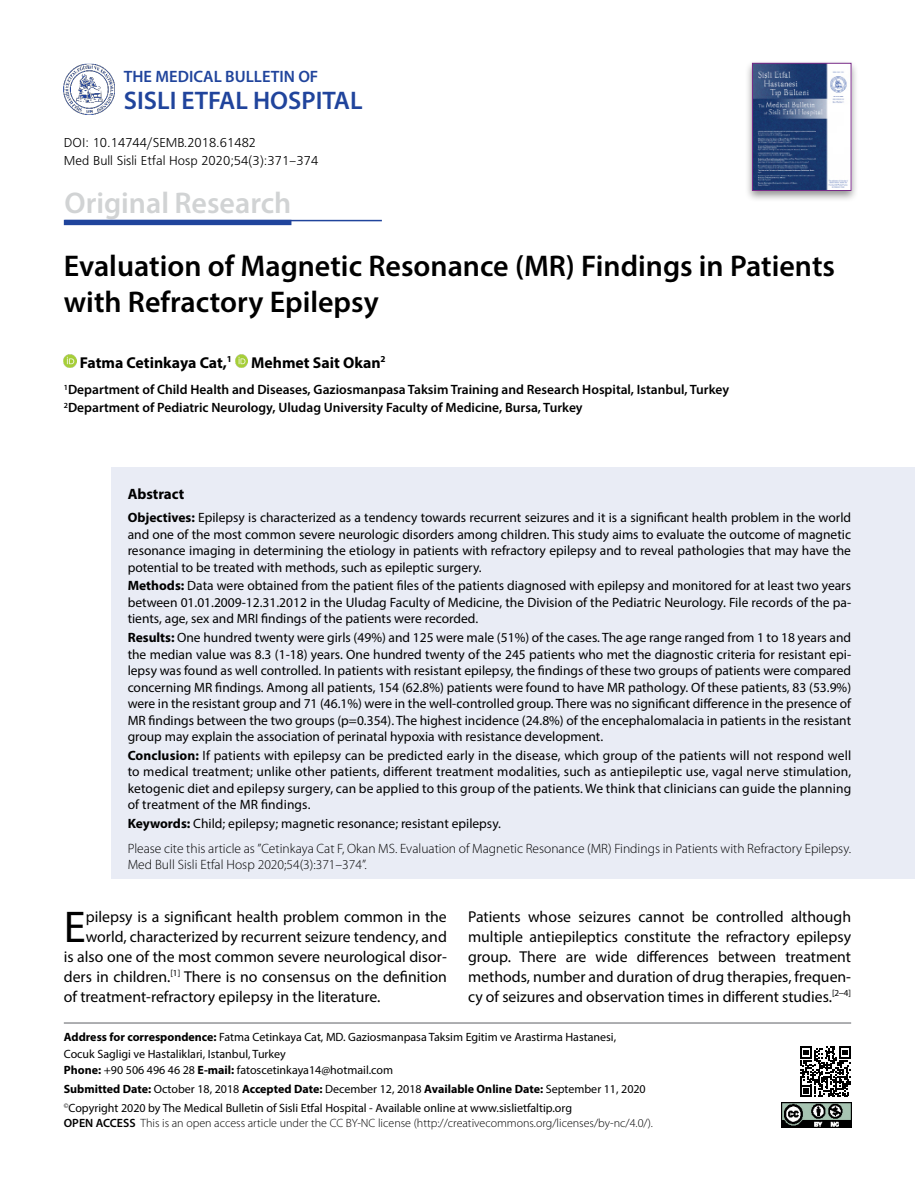
<style>
.page{position:relative;width:915px;height:1191px;background:#fff}
.page>*{position:absolute;margin:0;border:0;box-sizing:border-box;transform-origin:0 0}
.t1{font:44.7px "Myriad Pro";color:#000}
.t2{font:600 30px/36px "Myriad Pro";color:#000}
.t3{font:600 30px "Myriad Pro";color:#d1d3d4}
.t4{font:600 25.5px "Myriad Pro";color:#20449c}
.t5{font:600 16.5px "Myriad Pro";color:#20449c}
.t6{font:15.75px/19.8px "Myriad Pro";color:#000;text-align:justify}
.t7{font:700 15.75px "Myriad Pro";color:#000}
.t8{font:700 15px "Myriad Pro";color:#000}
.t9{font:13.5px/16.5px "Myriad Pro";color:#000;text-align:justify}
.t10{font:300 13.5px/25px "Myriad Pro";color:#000}
.t11{font:600 13.5px/18px "Myriad Pro";color:#000}
.t12{font:13.5px/18px "Frugal Normal Tr";color:#000}
.t13{font:12px/16.5px "Myriad Pro";color:#000}
.t14{font:300 12px "Myriad Pro";color:#000}
.s1{font-weight:700}
.s2{font-weight:400}
.s3{font-weight:600}
</style>
<div class="page">
<div style="left:112px;top:467px;width:802px;height:411px;background:#e9ecf5"></div>
<svg style="left:64px;top:355px;width:13px;height:12px"></svg>
<svg style="left:235px;top:355px;width:13px;height:12px"></svg>
<hr style="left:64px;top:1022px;width:786px;height:1px;background:#939598">
<img style="left:64px;top:64px;width:51px;height:51px">
<div style="left:744px;top:59px;width:114px;height:143px;background:#000;opacity:.43"></div>
<img style="left:754px;top:65px;width:94px;height:124px">
<div style="left:752px;top:63px;width:98px;height:128px;border:1px solid #792b88"></div>
<svg style="left:800px;top:1046px;width:50px;height:51px"></svg>
<img style="left:781px;top:1102px;width:69px;height:25px">
<hr style="left:65px;top:220px;width:317px;height:1px;background:#20449c">
<div style="left:64px;top:220px;width:227px;height:5px;background:#20449c"></div>
<p class="t5" style="left:124px;top:66px;width:196px">THE MEDICAL BULLETIN OF</p>
<h3 class="t4" style="left:124px;top:84px;width:240px">SISLI ETFAL HOSPITAL</h3>
<p class="t12" style="left:64px;top:133px;width:256px">DOI: 10.14744/SEMB.2018.61482<br>Med Bull Sisli Etfal Hosp 2020;54(3):371–374</p>
<h2 class="t3" style="left:65px;top:184px;width:228px">Original Research</h2>
<h2 class="t2" style="left:64px;top:247px;width:772px">Evaluation of Magnetic Resonance (MR) Findings in Patients with Refractory Epilepsy</h2>
<p class="t7" style="left:80px;top:352px;width:307px">Fatma Cetinkaya Cat,<sup>1</sup> Mehmet Sait Okan<sup>2</sup></p>
<p class="t11" style="left:64px;top:380px;width:666px"><sup>1</sup>Department of Child Health and Diseases, Gaziosmanpasa Taksim Training and Research Hospital, Istanbul, Turkey<br><sup>2</sup>Department of Pediatric Neurology, Uludag University Faculty of Medicine, Bursa, Turkey</p>
<p class="t8" style="left:128px;top:484px;width:58px">Abstract</p>
<p class="t9" style="left:128px;top:509px;width:724px"><span class="s1">Objectives:</span> Epilepsy is characterized as a tendency towards recurrent seizures and it is a significant health problem in the world and one of the most common severe neurologic disorders among children. This study aims to evaluate the outcome of magnetic resonance imaging in determining the etiology in patients with refractory epilepsy and to reveal pathologies that may have the potential to be treated with methods, such as epileptic surgery.</p>
<p class="t9" style="left:128px;top:577px;width:724px"><span class="s1">Methods:</span> Data were obtained from the patient files of the patients diagnosed with epilepsy and monitored for at least two years between 01.01.2009-12.31.2012 in the Uludag Faculty of Medicine, the Division of the Pediatric Neurology. File records of the pa&shy;tients, age, sex and MRI findings of the patients were recorded.</p>
<p class="t9" style="left:128px;top:629px;width:724px"><span class="s1">Results:</span> One hundred twenty were girls (49%) and 125 were male (51%) of the cases. The age range ranged from 1 to 18 years and the median value was 8.3 (1-18) years. One hundred twenty of the 245 patients who met the diagnostic criteria for resistant epi&shy;lepsy was found as well controlled. In patients with resistant epilepsy, the findings of these two groups of patients were compared concerning MR findings. Among all patients, 154 (62.8%) patients were found to have MR pathology. Of these patients, 83 (53.9%) were in the resistant group and 71 (46.1%) were in the well-controlled group. There was no significant difference in the presence of MR findings between the two groups (p=0.354). The highest incidence (24.8%) of the encephalomalacia in patients in the resistant group may explain the association of perinatal hypoxia with resistance development.</p>
<p class="t9" style="left:128px;top:746px;width:724px"><span class="s1">Conclusion:</span> If patients with epilepsy can be predicted early in the disease, which group of the patients will not respond well to medical treatment; unlike other patients, different treatment modalities, such as antiepileptic use, vagal nerve stimulation, ketogenic diet and epilepsy surgery, can be applied to this group of the patients. We think that clinicians can guide the planning of treatment of the MR findings.</p>
<p class="t10" style="left:128px;top:811px;width:724px"><span class="s1">Keywords:</span> <span class="s2">Child; epilepsy; magnetic resonance; resistant epilepsy.<br></span>Please cite this article as ”Cetinkaya Cat F, Okan MS. Evaluation of Magnetic Resonance (MR) Findings in Patients with Refractory Epilepsy.</p>
<p class="t10" style="left:128px;top:852px;width:240px">Med Bull Sisli Etfal Hosp 2020;54(3):371–374”.</p>
<h1 class="t1" style="left:64px;top:899px;width:23px">E</h1>
<p class="t6" style="left:86px;top:906px;width:362px">pilepsy is a significant health problem common in the</p>
<p class="t6" style="left:86px;top:926px;width:362px">world, characterized by recurrent seizure tendency, and</p>
<p class="t6" style="left:64px;top:946px;width:384px">is also one of the most common severe neurological disor-</p>
<p class="t6" style="left:64px;top:966px;width:384px">ders in children.<sup>[1]</sup> There is no consensus on the definition</p>
<p class="t6" style="left:64px;top:986px;width:318px">of treatment-refractory epilepsy in the literature.</p>
<p class="t6" style="left:468px;top:906px;width:384px">Patients whose seizures cannot be controlled although multiple antiepileptics constitute the refractory epilepsy group. There are wide differences between treatment methods, number and duration of drug therapies, frequen&shy;cy of seizures and observation times in different studies.<sup>[2</sup><sup>–</sup><sup>4]</sup></p>
<p class="t13" style="left:64px;top:1028px;width:553px"><span class="s1">Address for correspondence:</span> Fatma Cetinkaya Cat, MD. Gaziosmanpasa Taksim Egitim ve Arastirma Hastanesi,<br>Cocuk Sagligi ve Hastaliklari, Istanbul, Turkey<br><span class="s1">Phone:</span> +90 506 496 46 28 <span class="s1">E-mail:</span> fatoscetinkaya14@hotmail.com</p>
<p class="t13" style="left:64px;top:1079px;width:583px;line-height:18.6px"><span class="s1">Submitted Date:</span> October 18, 2018 <span class="s1">Accepted Date:</span> December 12, 2018 <span class="s1">Available Online Date:</span> September 11, 2020 <sup>©</sup>Copyright 2020 by The Medical Bulletin of Sisli Etfal Hospital - Available online at www.sislietfaltip.org</p>
<p class="t14" style="left:64px;top:1116px;width:590px"><span class="s3">OPEN ACCESS</span> This is an open access article under the CC BY-NC license (http://creativecommons.org/licenses/by-nc/4.0/).</p>
</div>
